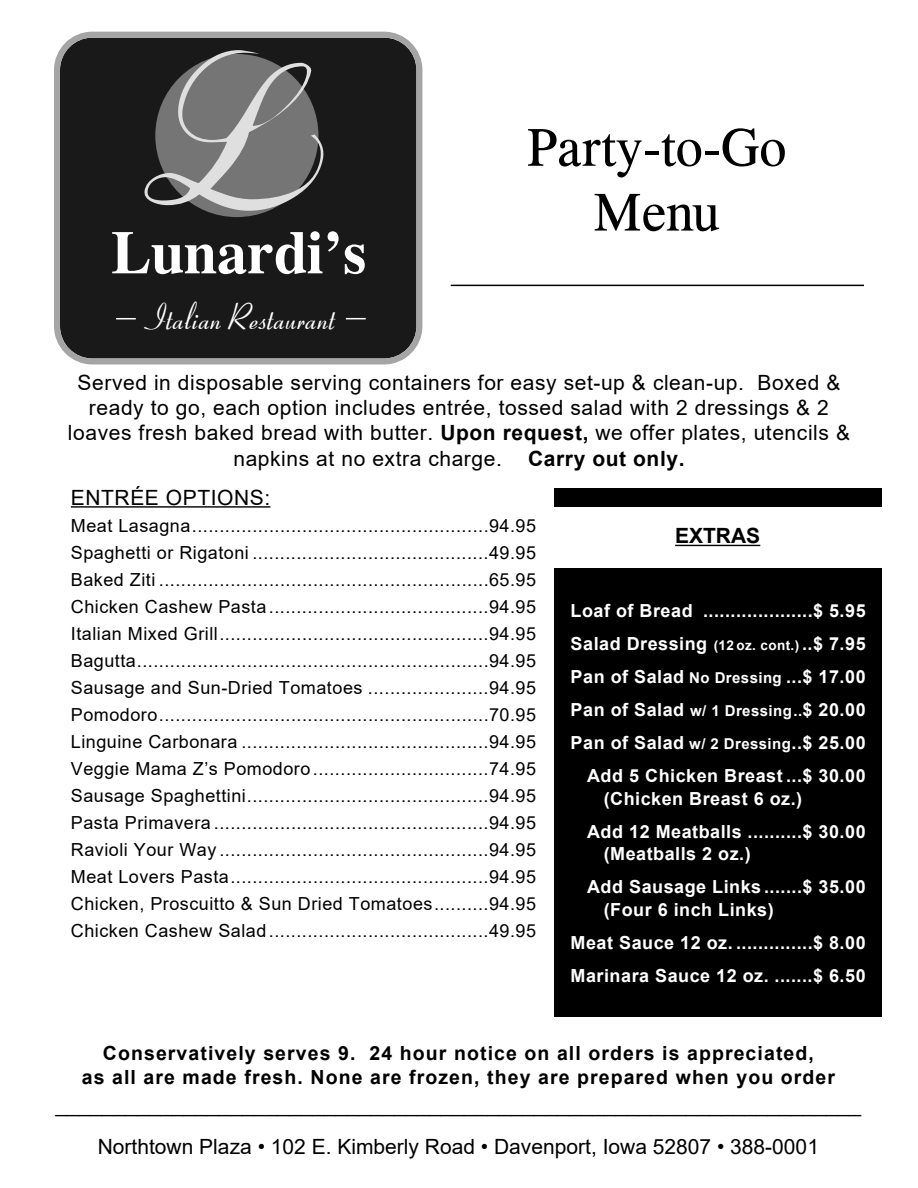
<style>
.page{position:relative;width:918px;height:1188px;background:#fff}
.page>*{position:absolute;margin:0;border:0;box-sizing:border-box;transform-origin:0 0}
.t1{font:italic 234.45px "AWPC Abigail";color:#dfdfdf}
.t2{font:700 60px "CG Times";color:#fff}
.t3{font:54px "CG Times";color:#000}
.t4{font:36px "Coronet";color:#fff}
.t5{font:21px "Arial";letter-spacing:.03em;color:#000}
.t6{font:21px "Arial";color:#000}
.t7{font:700 21px "Arial";letter-spacing:.03em;color:#000}
.t8{font:700 19.5px "Arial";letter-spacing:.055em;color:#000}
.t9{font:18px "Arial";letter-spacing:.03em;color:#000}
.t10{font:700 18px "Arial";letter-spacing:.03em;color:#fff}
.s1{font-weight:700}
.s2{font-size:13.5px}
.s3{font-size:15px}
</style>
<div class="page">
<div style="left:554px;top:488px;width:328px;height:529px;background:#000"></div>
<hr style="left:71px;top:506px;width:199px;height:2px;background:#000">
<div style="left:547px;top:507px;width:341px;height:61px;background:#fff"></div>
<hr style="left:675px;top:545px;width:85px;height:1px;background:#000">
<svg style="left:54px;top:32px;width:368px;height:332px;background:#262626"></svg>
<hr style="left:451px;top:285px;width:413px;height:1px;background:#000">
<svg style="left:116px;top:318px;width:20px;height:1px"></svg>
<svg style="left:346px;top:318px;width:20px;height:1px"></svg>
<div style="left:155px;top:54px;width:163px;height:163px;background:#757575;border-radius:50%"></div>
<p class="t1" style="left:152px;top:-4px;width:243px">L</p>
<p class="t2" style="left:111px;top:217px;width:257px">Lunardi’s</p>
<p class="t4" style="left:141px;top:295px;width:191px">Italian Restaurant</p>
<p class="t3" style="left:526px;top:115px;width:261px">Party-to-Go</p>
<p class="t3" style="left:593px;top:180px;width:128px">Menu</p>
<p class="t5" style="left:78px;top:371px;width:764px">Served in disposable serving containers for easy set-up &amp; clean-up. Boxed &amp;</p>
<p class="t5" style="left:89px;top:396px;width:742px">ready to go, each option includes entrée, tossed salad with 2 dressings &amp; 2</p>
<p class="t5" style="left:68px;top:421px;width:784px">loaves fresh baked bread with butter. <span class="s1">Upon request,</span> we offer plates, utencils &amp;</p>
<p class="t5" style="left:233px;top:447px;width:270px">napkins at no extra charge.</p>
<p class="t7" style="left:528px;top:447px;width:158px">Carry out only.</p>
<p class="t5" style="left:71px;top:486px;width:201px">ENTRÉE OPTIONS:</p>
<p class="t9" style="left:71px;top:515px;width:467px">Meat Lasagna......................................................94.95</p>
<p class="t9" style="left:71px;top:542px;width:467px">Spaghetti or Rigatoni ...........................................49.95</p>
<p class="t9" style="left:71px;top:569px;width:467px">Baked Ziti ............................................................65.95</p>
<p class="t9" style="left:71px;top:596px;width:467px">Chicken Cashew Pasta ........................................94.95</p>
<p class="t9" style="left:71px;top:623px;width:467px">Italian Mixed Grill.................................................94.95</p>
<p class="t9" style="left:71px;top:650px;width:467px">Bagutta................................................................94.95</p>
<p class="t9" style="left:71px;top:677px;width:467px">Sausage and Sun-Dried Tomatoes ......................94.95</p>
<p class="t9" style="left:71px;top:704px;width:467px">Pomodoro............................................................70.95</p>
<p class="t9" style="left:71px;top:731px;width:467px">Linguine Carbonara .............................................94.95</p>
<p class="t9" style="left:71px;top:758px;width:467px">Veggie Mama Z’s Pomodoro ................................74.95</p>
<p class="t9" style="left:71px;top:785px;width:467px">Sausage Spaghettini............................................94.95</p>
<p class="t9" style="left:71px;top:812px;width:467px">Pasta Primavera ..................................................94.95</p>
<p class="t9" style="left:71px;top:839px;width:467px">Ravioli Your Way .................................................94.95</p>
<p class="t9" style="left:71px;top:866px;width:467px">Meat Lovers Pasta...............................................94.95</p>
<p class="t9" style="left:71px;top:893px;width:467px">Chicken, Proscuitto &amp; Sun Dried Tomatoes..........94.95</p>
<p class="t9" style="left:71px;top:920px;width:467px">Chicken Cashew Salad ........................................49.95</p>
<p class="t7" style="left:675px;top:524px;width:87px">EXTRAS</p>
<p class="t10" style="left:571px;top:601px;width:297px">Loaf of Bread ....................$ 5.95</p>
<p class="t10" style="left:571px;top:634px;width:297px">Salad Dressing <span class="s2">(12 oz. cont.)</span> ..$ 7.95</p>
<p class="t10" style="left:571px;top:667px;width:297px">Pan of Salad <span class="s3">No Dressing</span> ...$ 17.00</p>
<p class="t10" style="left:571px;top:700px;width:297px">Pan of Salad <span class="s3">w/ 1 Dressing..</span>$ 20.00</p>
<p class="t10" style="left:571px;top:733px;width:297px">Pan of Salad <span class="s3">w/ 2 Dressing</span>..$ 25.00</p>
<p class="t10" style="left:587px;top:766px;width:280px">Add 5 Chicken Breast ...$ 30.00</p>
<p class="t10" style="left:604px;top:788px;width:200px">(Chicken Breast 6 oz.)</p>
<p class="t10" style="left:587px;top:821px;width:280px">Add 12 Meatballs ..........$ 30.00</p>
<p class="t10" style="left:604px;top:844px;width:149px">(Meatballs 2 oz.)</p>
<p class="t10" style="left:587px;top:877px;width:280px">Add Sausage Links .......$ 35.00</p>
<p class="t10" style="left:604px;top:899px;width:172px">(Four 6 inch Links)</p>
<p class="t10" style="left:571px;top:932px;width:297px">Meat Sauce 12 oz. ..............$ 8.00</p>
<p class="t10" style="left:571px;top:965px;width:297px">Marinara Sauce 12 oz. .......$ 6.50</p>
<p class="t8" style="left:103px;top:1042px;width:712px">Conservatively serves 9. 24 hour notice on all orders is appreciated,</p>
<p class="t8" style="left:82px;top:1066px;width:755px">as all are made fresh. None are frozen, they are prepared when you order</p>
<p class="t5" style="left:56px;top:1093px;width:807px">_____________________________________________________________________</p>
<p class="t6" style="left:98px;top:1135px;width:723px">Northtown Plaza • 102 E. Kimberly Road • Davenport, Iowa 52807 • 388-0001</p>
</div>
